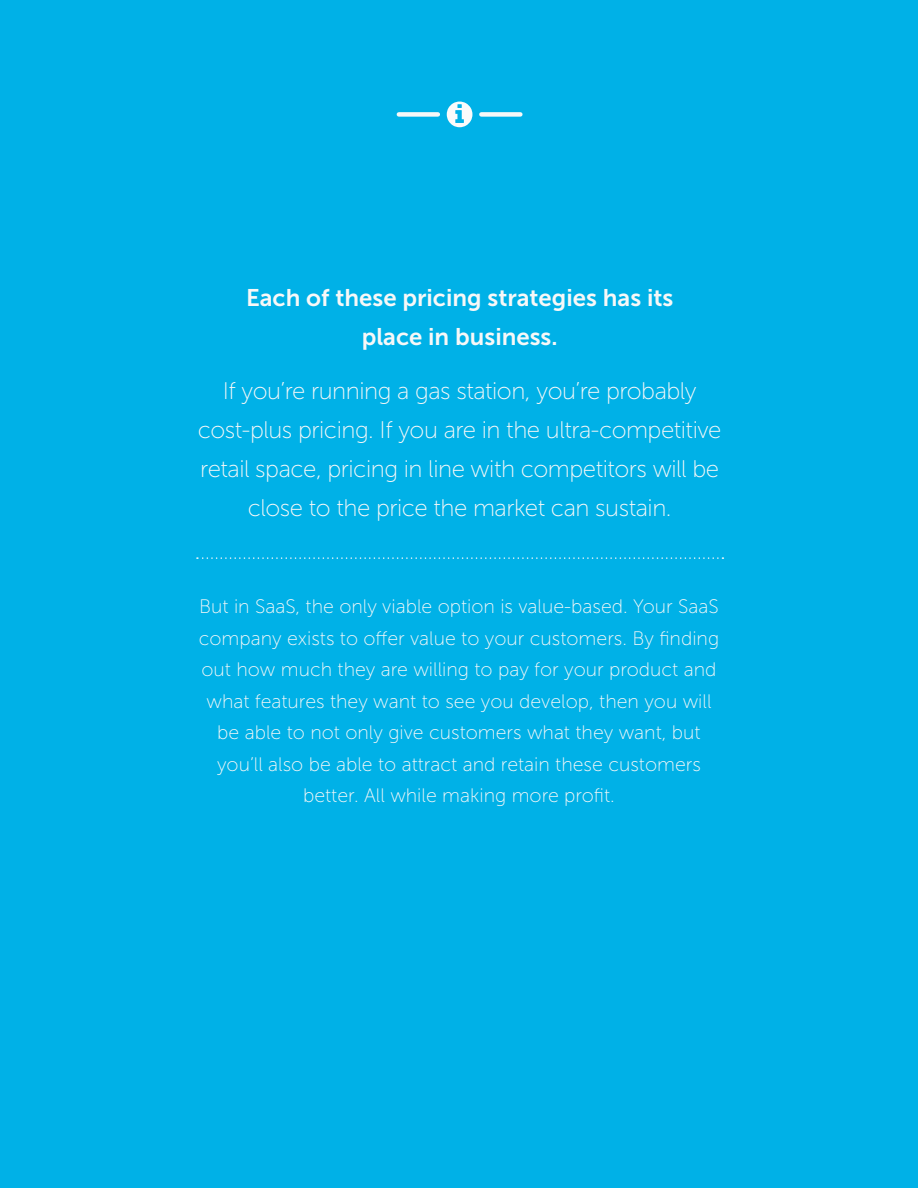
<style>
.page{position:relative;width:918px;height:1188px;background:#00b1e7}
.page>*{position:absolute;margin:0;border:0;box-sizing:border-box;transform-origin:0 0}
.t1{font:24px/39px "Museo Sans 100";letter-spacing:-.02em;color:#f7f8f8;text-align:center}
.t2{font:24px/39px "Museo Sans 700";color:#f7f8f8;text-align:center}
.t3{font:19.5px/31.5px "Museo Sans 100";color:#f7f8f8;text-align:center}
</style>
<div class="page">
<svg style="left:447px;top:102px;width:25px;height:25px"></svg>
<div style="left:399px;top:112px;width:39px;height:5px;background:#f7f8f8"></div>
<div style="left:481px;top:112px;width:39px;height:5px;background:#f7f8f8"></div>
<svg style="left:197px;top:557px;width:526px;height:2px"></svg>
<p class="t2" style="left:246px;top:278px;width:429px">Each of these pricing strategies has its place in business.</p>
<p class="t1" style="left:198px;top:372px;width:525px">If you’re running a gas station, you’re probably cost-plus pricing. If you are in the ultra-competitive retail space, pricing in line with competitors will be close to the price the market can sustain.</p>
<p class="t3" style="left:199px;top:591px;width:522px">But in SaaS, the only viable option is value-based. Your SaaS company exists to offer value to your customers. By finding out how much they are willing to pay for your product and what features they want to see you develop, then you will be able to not only give customers what they want, but you’ll also be able to attract and retain these customers better. All while making more profit.</p>
</div>
